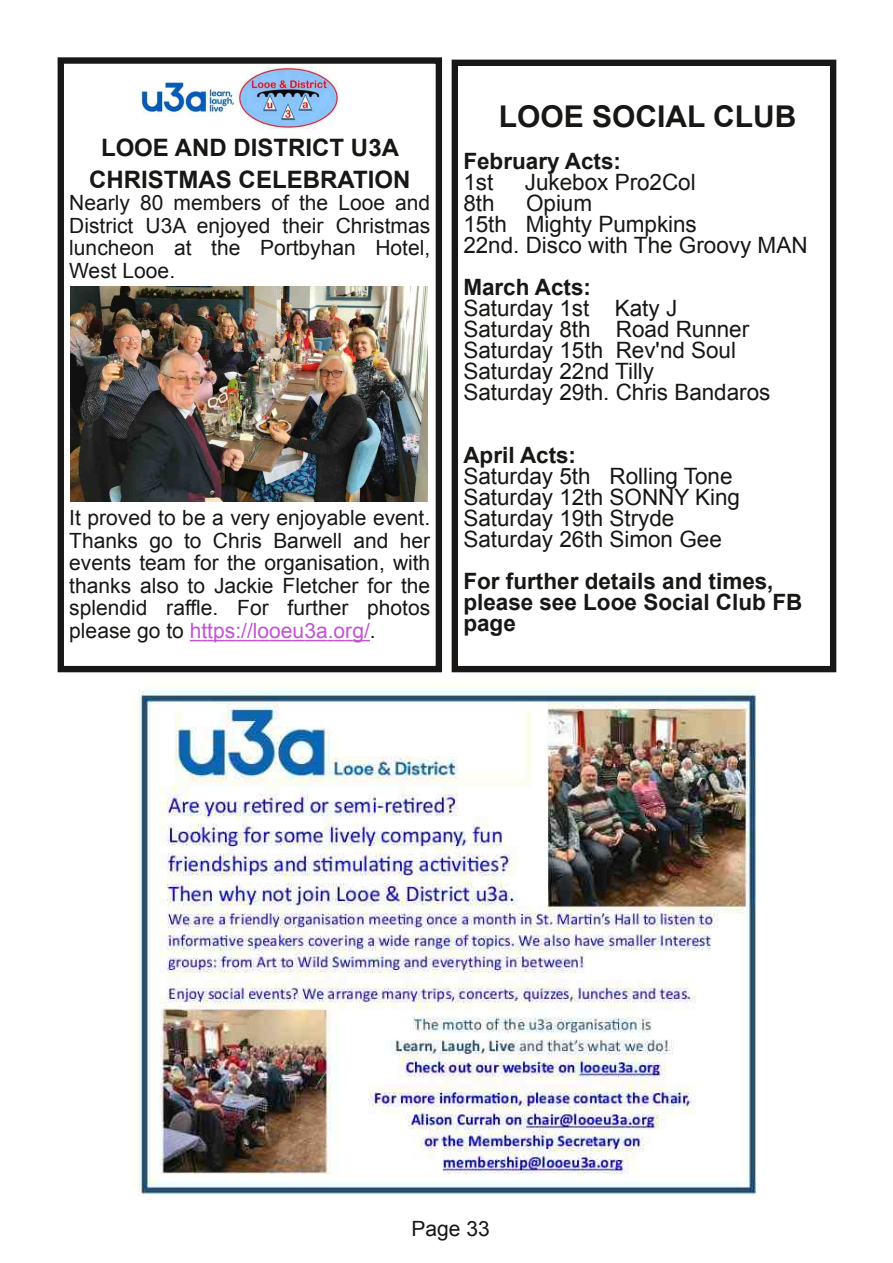
<style>
.page{position:relative;width:893px;height:1263px;background:#fff}
.page>*{position:absolute;margin:0;border:0;box-sizing:border-box;transform-origin:0 0}
.t1{font:700 30px "Arial";color:#181715}
.t2{font:700 24px/31.5px "Arial";letter-spacing:.005em;color:#181715;text-align:center}
.t3{font:22.5px/21px "Arial";letter-spacing:-.005em;color:#181715}
.t4{font:700 22.5px/21px "Arial";color:#181715}
.t5{font:21px/22.5px "Arial";color:#181715;text-align:justify}
.s1{color:#c254d2}
</style>
<div class="page">
<svg style="left:190px;top:640px;width:180px;height:1px"></svg>
<div style="left:58px;top:57px;width:384px;height:615px;border:6px solid #181715"></div>
<img style="left:71px;top:286px;width:357px;height:216px">
<img style="left:137px;top:67px;width:203px;height:61px">
<img style="left:135px;top:682px;width:621px;height:514px">
<div style="left:452px;top:60px;width:384px;height:612px;border:6px solid #181715"></div>
<p class="t2" style="left:89px;top:132px;width:323px">LOOE AND DISTRICT U3A<br>CHRISTMAS CELEBRATION</p>
<p class="t5" style="left:69px;top:192px;width:363px">Nearly 80 members of the Looe and District U3A enjoyed their Christmas luncheon at the Portbyhan Hotel, West Looe.</p>
<p class="t5" style="left:69px;top:507px;width:363px">It proved to be a very enjoyable event.<br>Thanks go to Chris Barwell and her events team for the organisation, with thanks also to Jackie Fletcher for the splendid raffle. For further photos please go to <span class="s1">https://looeu3a.org/</span>.</p>
<h1 class="t1" style="left:499px;top:100px;width:299px">LOOE SOCIAL CLUB</h1>
<p class="t4" style="left:463px;top:151px;width:159px">February Acts:</p>
<p class="t3" style="left:463px;top:172px;width:31px">1st</p>
<p class="t3" style="left:525px;top:172px;width:172px">Jukebox Pro2Col</p>
<p class="t3" style="left:463px;top:193px;width:33px">8th</p>
<p class="t3" style="left:463px;top:193px;width:346px;text-indent:63px">Opium<br>15th Mighty Pumpkins<br>22nd. Disco with The Groovy MAN</p>
<p class="t4" style="left:463px;top:277px;width:129px">March Acts:</p>
<p class="t3" style="left:463px;top:298px;width:309px">Saturday 1st Katy J<br>Saturday 8th Road Runner<br>Saturday 15th Rev'nd Soul<br>Saturday 22nd Tilly<br>Saturday 29th. Chris Bandaros</p>
<p class="t4" style="left:463px;top:445px;width:114px">April Acts:</p>
<p class="t3" style="left:463px;top:466px;width:278px">Saturday 5th Rolling Tone<br>Saturday 12th SONNY King<br>Saturday 19th Stryde<br>Saturday 26th Simon Gee</p>
<p class="t4" style="left:463px;top:571px;width:341px">For further details and times, please see Looe Social Club FB page</p>
<p class="t5" style="left:412px;top:1218px;width:80px">Page 33</p>
</div>
